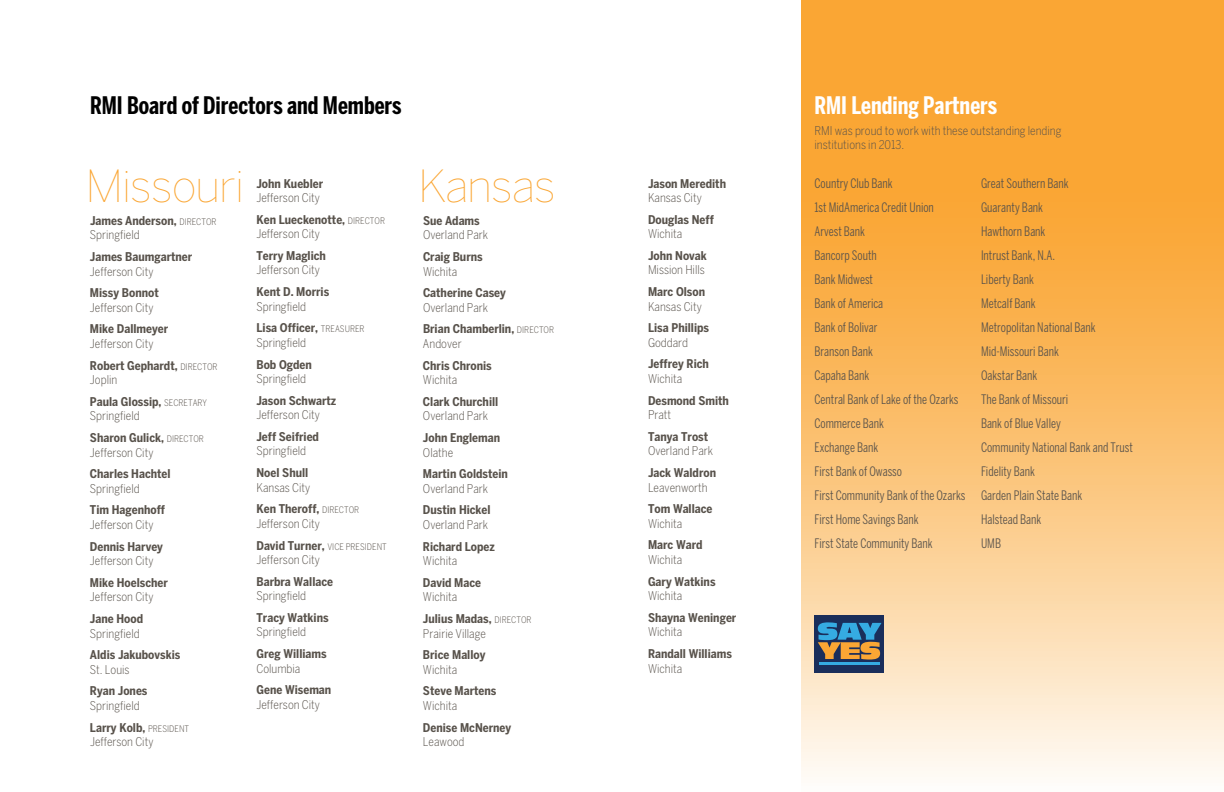
<style>
.page{position:relative;width:1224px;height:792px;background:#fff}
.page>*{position:absolute;margin:0;border:0;box-sizing:border-box;transform-origin:0 0}
.t1{font:100 44px "Benton Sans";letter-spacing:-.025em;color:#faa634}
.t2{font:700 extra-condensed 24px "Benton Sans";color:#000}
.t3{font:700 extra-condensed 24px "Benton Sans";color:#fff}
.t4{font:extra-condensed 13px/24px "Benton Sans";color:#58524b}
.t5{font:700 condensed 12px/21.7px "Benton Sans";color:#58524b}
.t6{font:300 condensed 12px/21.7px "Benton Sans";color:#58524b}
.t7{font:300 condensed 9px "Benton Sans";color:#58524b}
.s1{font-weight:300}
.s2{font-weight:300;font-size:9px}
.s3{font-weight:700}
.s4{font-size:9px}
</style>
<div class="page">
<svg style="left:801px;top:0;width:423px;height:777px;background:#fbc070"></svg>
<div style="left:814px;top:615px;width:70px;height:57px;background:#1a2e5b"></div>
<hr style="left:819px;top:662px;width:61px;height:3px;background:#35abe2">
<svg style="left:818px;top:622px;width:64px;height:38px"></svg>
<h2 class="t2" style="left:90px;top:91px;width:313px">RMI Board of Directors and Members</h2>
<h2 class="t3" style="left:814px;top:91px;width:184px">RMI Lending Partners</h2>
<p class="t6" style="left:814px;top:123px;width:249px;line-height:14.4px">RMI was proud to work with these outstanding lending institutions in 2013.</p>
<p class="t4" style="left:981px;top:172px;width:153px">Great Southern Bank<br>Guaranty Bank<br>Hawthorn Bank<br>Intrust Bank, N.A.<br>Liberty Bank<br>Metcalf Bank<br>Metropolitan National Bank<br>Mid-Missouri Bank<br>Oakstar Bank<br>The Bank of Missouri<br>Bank of Blue Valley<br>Community National Bank and Trust<br>Fidelity Bank<br>Garden Plain State Bank<br>Halstead Bank<br>UMB</p>
<h1 class="t1" style="left:85px;top:161px;width:160px">Missouri</h1>
<h1 class="t1" style="left:418px;top:161px;width:139px">Kansas</h1>
<p class="t4" style="left:814px;top:172px;width:152px">Country Club Bank<br>1st MidAmerica Credit Union<br>Arvest Bank<br>Bancorp South<br>Bank Midwest<br>Bank of America<br>Bank of Bolivar<br>Branson Bank<br>Capaha Bank<br>Central Bank of Lake of the Ozarks<br>Commerce Bank<br>Exchange Bank<br>First Bank of Owasso<br>First Community Bank of the Ozarks<br>First Home Savings Bank<br>First State Community Bank</p>
<p class="t5" style="left:648px;top:172px;width:80px">Jason Meredith</p>
<p class="t6" style="left:648px;top:187px;width:55px">Kansas City</p>
<p class="t5" style="left:648px;top:208px;width:67px">Douglas Neff</p>
<p class="t6" style="left:648px;top:223px;width:36px">Wichita</p>
<p class="t5" style="left:648px;top:245px;width:60px">John Novak</p>
<p class="t6" style="left:648px;top:259px;width:58px">Mission Hills</p>
<p class="t5" style="left:648px;top:281px;width:59px">Marc Olson</p>
<p class="t6" style="left:648px;top:295px;width:55px">Kansas City</p>
<p class="t5" style="left:648px;top:317px;width:63px">Lisa Phillips</p>
<p class="t6" style="left:648px;top:332px;width:42px">Goddard</p>
<p class="t5" style="left:648px;top:353px;width:62px">Jeffrey Rich</p>
<p class="t6" style="left:648px;top:368px;width:36px">Wichita</p>
<p class="t5" style="left:648px;top:389px;width:82px">Desmond Smith</p>
<p class="t6" style="left:648px;top:404px;width:25px">Pratt</p>
<p class="t5" style="left:648px;top:426px;width:62px">Tanya Trost</p>
<p class="t6" style="left:648px;top:440px;width:67px">Overland Park</p>
<p class="t5" style="left:648px;top:462px;width:70px">Jack Waldron</p>
<p class="t6" style="left:648px;top:476px;width:61px">Leavenworth</p>
<p class="t5" style="left:648px;top:498px;width:66px">Tom Wallace</p>
<p class="t6" style="left:648px;top:512px;width:36px">Wichita</p>
<p class="t5" style="left:648px;top:534px;width:56px">Marc Ward</p>
<p class="t6" style="left:648px;top:549px;width:36px">Wichita</p>
<p class="t5" style="left:648px;top:570px;width:69px">Gary Watkins</p>
<p class="t6" style="left:648px;top:585px;width:36px">Wichita</p>
<p class="t5" style="left:648px;top:607px;width:90px">Shayna Weninger</p>
<p class="t6" style="left:648px;top:621px;width:36px">Wichita</p>
<p class="t5" style="left:648px;top:643px;width:85px">Randall Williams</p>
<p class="t6" style="left:648px;top:657px;width:36px">Wichita</p>
<p class="t5" style="left:256px;top:172px;width:68px">John Kuebler</p>
<p class="t5" style="left:256px;top:187px;width:97px"><span class="s1">Jefferson City<br></span>Ken Lueckenotte, <span class="s2">dire</span></p>
<p class="t5" style="left:423px;top:210px;width:58px">Sue Adams</p>
<p class="t6" style="left:423px;top:224px;width:67px">Overland Park</p>
<p class="t5" style="left:423px;top:246px;width:61px">Craig Burns</p>
<p class="t6" style="left:423px;top:260px;width:36px">Wichita</p>
<p class="t5" style="left:423px;top:282px;width:84px">Catherine Casey</p>
<p class="t5" style="left:423px;top:296px;width:99px"><span class="s1">Overland Park<br></span>Brian Chamberlin, <span class="s2">dire</span></p>
<p class="t5" style="left:90px;top:210px;width:95px">James Anderson, <span class="s2">dire</span></p>
<p class="t7" style="left:196px;top:216px;width:20px">ctor</p>
<p class="t6" style="left:90px;top:224px;width:51px">Springfield</p>
<p class="t5" style="left:90px;top:246px;width:104px">James Baumgartner</p>
<p class="t6" style="left:90px;top:260px;width:65px">Jefferson City</p>
<p class="t5" style="left:90px;top:282px;width:70px">Missy Bonnot</p>
<p class="t6" style="left:90px;top:296px;width:65px">Jefferson City</p>
<p class="t5" style="left:90px;top:318px;width:80px">Mike Dallmeyer</p>
<p class="t5" style="left:90px;top:333px;width:96px"><span class="s1">Jefferson City<br></span>Robert Gephardt, <span class="s2">dire</span></p>
<p class="t7" style="left:365px;top:215px;width:20px">ctor</p>
<p class="t6" style="left:256px;top:223px;width:65px">Jefferson City</p>
<p class="t5" style="left:256px;top:245px;width:71px">Terry Maglich</p>
<p class="t6" style="left:256px;top:259px;width:65px">Jefferson City</p>
<p class="t5" style="left:256px;top:281px;width:74px">Kent D. Morris</p>
<p class="t5" style="left:256px;top:295px;width:71px"><span class="s1">Springfield<br></span>Lisa Officer, <span class="s2">treas</span></p>
<p class="t7" style="left:345px;top:324px;width:11px">urer</p>
<p class="t7" style="left:534px;top:325px;width:20px">ctor</p>
<p class="t6" style="left:257px;top:332px;width:51px">Springfield</p>
<p class="t5" style="left:257px;top:353px;width:57px">Bob Ogden</p>
<p class="t6" style="left:257px;top:368px;width:51px">Springfield</p>
<p class="t5" style="left:257px;top:389px;width:81px">Jason Schwartz</p>
<p class="t6" style="left:257px;top:404px;width:65px">Jefferson City</p>
<p class="t5" style="left:257px;top:426px;width:64px">Jeff Seifried</p>
<p class="t6" style="left:257px;top:440px;width:51px">Springfield</p>
<p class="t5" style="left:257px;top:462px;width:53px">Noel Shull</p>
<p class="t5" style="left:257px;top:476px;width:71px"><span class="s1">Kansas City<br></span>Ken Theroff, <span class="s2">dire</span></p>
<p class="t6" style="left:423px;top:333px;width:40px">Andover</p>
<p class="t5" style="left:423px;top:354px;width:70px">Chris Chronis</p>
<p class="t6" style="left:423px;top:369px;width:36px">Wichita</p>
<p class="t5" style="left:423px;top:391px;width:77px">Clark Churchill</p>
<p class="t6" style="left:423px;top:405px;width:67px">Overland Park</p>
<p class="t5" style="left:423px;top:427px;width:79px">John Engleman</p>
<p class="t6" style="left:423px;top:441px;width:32px">Olathe</p>
<p class="t5" style="left:423px;top:463px;width:86px">Martin Goldstein</p>
<p class="t6" style="left:423px;top:477px;width:67px">Overland Park</p>
<p class="t5" style="left:423px;top:499px;width:69px">Dustin Hickel</p>
<p class="t6" style="left:423px;top:514px;width:67px">Overland Park</p>
<p class="t5" style="left:423px;top:535px;width:73px">Richard Lopez</p>
<p class="t6" style="left:423px;top:550px;width:36px">Wichita</p>
<p class="t5" style="left:423px;top:572px;width:60px">David Mace</p>
<p class="t5" style="left:423px;top:586px;width:77px"><span class="s1">Wichita<br></span>Julius Madas, <span class="s2">dire</span></p>
<p class="t7" style="left:197px;top:361px;width:20px">ctor</p>
<p class="t5" style="left:90px;top:369px;width:95px"><span class="s1">Joplin<br></span>Paula Glossip, <span class="s2">secretary</span></p>
<p class="t5" style="left:90px;top:405px;width:82px"><span class="s1">Springfield<br></span>Sharon Gulick, <span class="s2">dire</span></p>
<p class="t7" style="left:184px;top:434px;width:20px">ctor</p>
<p class="t6" style="left:90px;top:441px;width:65px">Jefferson City</p>
<p class="t5" style="left:90px;top:463px;width:82px">Charles Hachtel</p>
<p class="t6" style="left:90px;top:477px;width:51px">Springfield</p>
<p class="t5" style="left:90px;top:499px;width:77px">Tim Hagenhoff</p>
<p class="t6" style="left:90px;top:514px;width:65px">Jefferson City</p>
<p class="t5" style="left:90px;top:535px;width:75px">Dennis Harvey</p>
<p class="t6" style="left:90px;top:550px;width:65px">Jefferson City</p>
<p class="t5" style="left:90px;top:572px;width:80px">Mike Hoelscher</p>
<p class="t6" style="left:90px;top:586px;width:65px">Jefferson City</p>
<p class="t5" style="left:90px;top:608px;width:55px">Jane Hood</p>
<p class="t6" style="left:90px;top:622px;width:51px">Springfield</p>
<p class="t5" style="left:90px;top:644px;width:92px">Aldis Jakubovskis</p>
<p class="t6" style="left:90px;top:658px;width:41px">St. Louis</p>
<p class="t5" style="left:90px;top:680px;width:59px">Ryan Jones</p>
<p class="t6" style="left:90px;top:695px;width:69px">Springfield<br><span class="s3">Larry Kolb,</span> <span class="s4">Preside</span></p>
<p class="t7" style="left:339px;top:505px;width:20px">ctor</p>
<p class="t6" style="left:256px;top:513px;width:100px">Jefferson City<br><span class="s3">David Turner,</span> <span class="s4">Vi ce Preside</span></p>
<p class="t7" style="left:377px;top:541px;width:10px">nt</p>
<p class="t6" style="left:257px;top:549px;width:65px">Jefferson City</p>
<p class="t5" style="left:257px;top:570px;width:78px">Barbra Wallace</p>
<p class="t6" style="left:257px;top:585px;width:51px">Springfield</p>
<p class="t5" style="left:257px;top:607px;width:74px">Tracy Watkins</p>
<p class="t6" style="left:257px;top:621px;width:51px">Springfield</p>
<p class="t5" style="left:257px;top:643px;width:72px">Greg Williams</p>
<p class="t6" style="left:257px;top:657px;width:45px">Columbia</p>
<p class="t5" style="left:257px;top:679px;width:76px">Gene Wiseman</p>
<p class="t6" style="left:257px;top:694px;width:65px">Jefferson City</p>
<p class="t7" style="left:511px;top:615px;width:20px">ctor</p>
<p class="t6" style="left:423px;top:622px;width:64px">Prairie Village</p>
<p class="t5" style="left:423px;top:644px;width:64px">Brice Malloy</p>
<p class="t6" style="left:423px;top:658px;width:36px">Wichita</p>
<p class="t5" style="left:423px;top:680px;width:75px">Steve Martens</p>
<p class="t6" style="left:423px;top:695px;width:36px">Wichita</p>
<p class="t5" style="left:423px;top:716px;width:90px">Denise McNerney</p>
<p class="t6" style="left:423px;top:731px;width:43px">Leawood</p>
<p class="t7" style="left:179px;top:723px;width:10px">nt</p>
<p class="t6" style="left:90px;top:731px;width:65px">Jefferson City</p>
</div>
